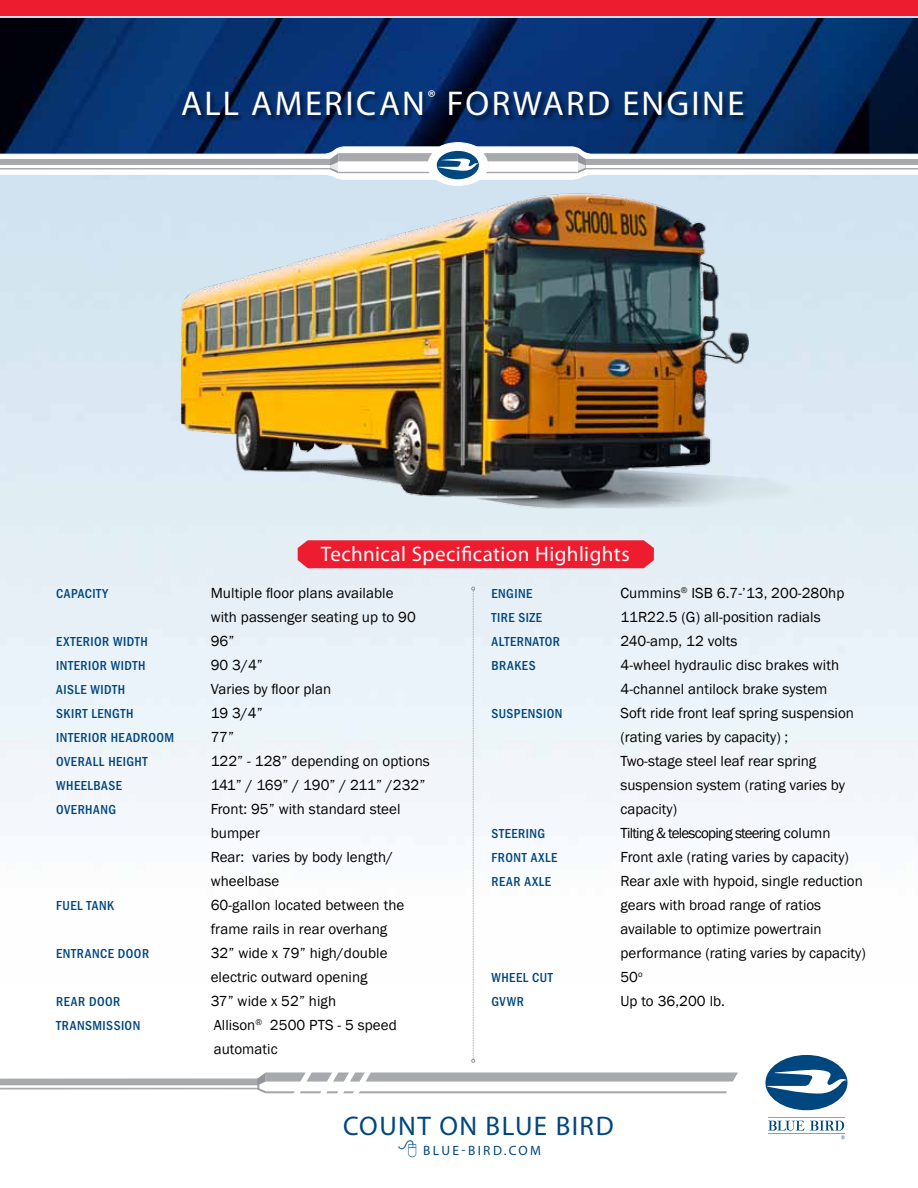
<style>
.page{position:relative;width:918px;height:1188px;background:#fff}
.page>*{position:absolute;margin:0;border:0;box-sizing:border-box;transform-origin:0 0}
.t1{font:34.5px "Myriad Pro";letter-spacing:.07em;color:#fff}
.t2{font:27px "Myriad Pro";letter-spacing:.055em;color:#00467f}
.t3{font:21px "Myriad Pro";letter-spacing:.02em;color:#fff}
.t4{font:15px/24px "Franklin Gothic";letter-spacing:.005em;color:#000}
.t5{font:15px "Franklin Gothic";letter-spacing:-.05em;color:#000}
.t6{font:500 condensed 13.5px "ITC Franklin Gothic Std";letter-spacing:.04em;color:#00467f}
.t7{font:13.5px "Myriad Pro";letter-spacing:.175em;color:#00467f}
</style>
<div class="page">
<div style="left:0;top:0;width:918px;height:16px;background:#ed1c2e"></div>
<svg style="left:0;top:1072px;width:738px;height:21px"></svg>
<svg style="left:765px;top:1055px;width:83px;height:55px"></svg>
<svg style="left:768px;top:1117px;width:77px;height:22px"></svg>
<svg style="left:471px;top:621px;width:4px;height:442px"></svg>
<img style="left:0;top:18px;width:918px;height:124px">
<svg style="left:0;top:142px;width:918px;height:44px"></svg>
<div style="left:182px;top:90px;width:568px;height:32px;background:#000;opacity:.5"></div>
<img style="left:128px;top:146px;width:714px;height:475px">
<h1 class="t1" style="left:181px;top:82px;width:565px">ALL AMERICAN<sup>®</sup> FORWARD ENGINE</h1>
<h3 class="t3" style="left:321px;top:541px;width:310px">TECHNICAL SPECIFICATION HIGHLIGHTS</h3>
<p class="t6" style="left:56px;top:586px;width:53px">CAPACITY</p>
<p class="t4" style="left:211px;top:582px;width:207px">Multiple floor plans available with passenger seating up to 90</p>
<p class="t6" style="left:56px;top:634px;width:93px">EXTERIOR WIDTH</p>
<p class="t4" style="left:211px;top:630px;width:25px">96”</p>
<p class="t6" style="left:56px;top:658px;width:91px">INTERIOR WIDTH</p>
<p class="t4" style="left:211px;top:654px;width:54px">90 3/4”</p>
<p class="t6" style="left:56px;top:682px;width:71px">AISLE WIDTH</p>
<p class="t4" style="left:211px;top:678px;width:122px">Varies by floor plan</p>
<p class="t6" style="left:56px;top:706px;width:79px">SKIRT LENGTH</p>
<p class="t4" style="left:211px;top:702px;width:53px">19 3/4”</p>
<p class="t6" style="left:56px;top:730px;width:119px">INTERIOR HEADROOM</p>
<p class="t4" style="left:211px;top:726px;width:25px">77”</p>
<p class="t6" style="left:56px;top:754px;width:93px">OVERALL HEIGHT</p>
<p class="t4" style="left:211px;top:750px;width:221px">122” - 128” depending on options</p>
<p class="t6" style="left:56px;top:778px;width:66px">WHEELBASE</p>
<p class="t4" style="left:211px;top:774px;width:216px">141” / 169” / 190” / 211” /232”</p>
<p class="t6" style="left:56px;top:802px;width:61px">OVERHANG</p>
<p class="t4" style="left:211px;top:798px;width:191px">Front: 95” with standard steel bumper<br>Rear: varies by body length/ wheelbase</p>
<p class="t6" style="left:56px;top:898px;width:59px">FUEL TANK</p>
<p class="t4" style="left:211px;top:894px;width:195px">60-gallon located between the frame rails in rear overhang</p>
<p class="t6" style="left:56px;top:946px;width:94px">ENTRANCE DOOR</p>
<p class="t4" style="left:211px;top:942px;width:178px">32” wide x 79” high/double electric outward opening</p>
<p class="t6" style="left:56px;top:994px;width:62px">REAR DOOR</p>
<p class="t4" style="left:211px;top:990px;width:127px">37” wide x 52” high</p>
<p class="t6" style="left:56px;top:1018px;width:86px">TRANSMISSION</p>
<p class="t4" style="left:214px;top:1014px;width:185px">Allison<sup>®</sup> 2500 PTS - 5 speed automatic</p>
<p class="t6" style="left:492px;top:586px;width:41px">ENGINE</p>
<p class="t4" style="left:621px;top:582px;width:225px">Cummins<sup>®</sup> ISB 6.7-’13, 200-280hp</p>
<p class="t6" style="left:492px;top:610px;width:51px">TIRE SIZE</p>
<p class="t4" style="left:621px;top:606px;width:202px">11R22.5 (G) all-position radials</p>
<p class="t6" style="left:492px;top:634px;width:70px">ALTERNATOR</p>
<p class="t4" style="left:621px;top:630px;width:118px">240-amp, 12 volts</p>
<p class="t6" style="left:492px;top:658px;width:46px">BRAKES</p>
<p class="t4" style="left:621px;top:654px;width:220px">4-wheel hydraulic disc brakes with<br>4-channel antilock brake system</p>
<p class="t6" style="left:492px;top:706px;width:72px">SUSPENSION</p>
<p class="t4" style="left:621px;top:702px;width:235px">Soft ride front leaf spring suspension (rating varies by capacity) ;<br>Two-stage steel leaf rear spring suspension system (rating varies by capacity)</p>
<p class="t6" style="left:492px;top:826px;width:55px">STEERING</p>
<p class="t5" style="left:621px;top:824px;width:212px">Tilting &amp; telescoping steering column</p>
<p class="t6" style="left:492px;top:850px;width:66px">FRONT AXLE</p>
<p class="t4" style="left:621px;top:846px;width:230px">Front axle (rating varies by capacity)</p>
<p class="t6" style="left:492px;top:874px;width:60px">REAR AXLE</p>
<p class="t4" style="left:621px;top:870px;width:247px">Rear axle with hypoid, single reduction gears with broad range of ratios available to optimize powertrain performance (rating varies by capacity)</p>
<p class="t6" style="left:492px;top:970px;width:63px">WHEEL CUT</p>
<p class="t4" style="left:621px;top:966px;width:24px">50<sup>o</sup></p>
<p class="t6" style="left:492px;top:994px;width:33px">GVWR</p>
<p class="t4" style="left:621px;top:990px;width:106px">Up to 36,200 lb.</p>
<h2 class="t2" style="left:343px;top:1109px;width:272px">COUNT ON BLUE BIRD</h2>
<p class="t7" style="left:423px;top:1142px;width:119px">B LUE-B IRD.COM</p>
</div>
